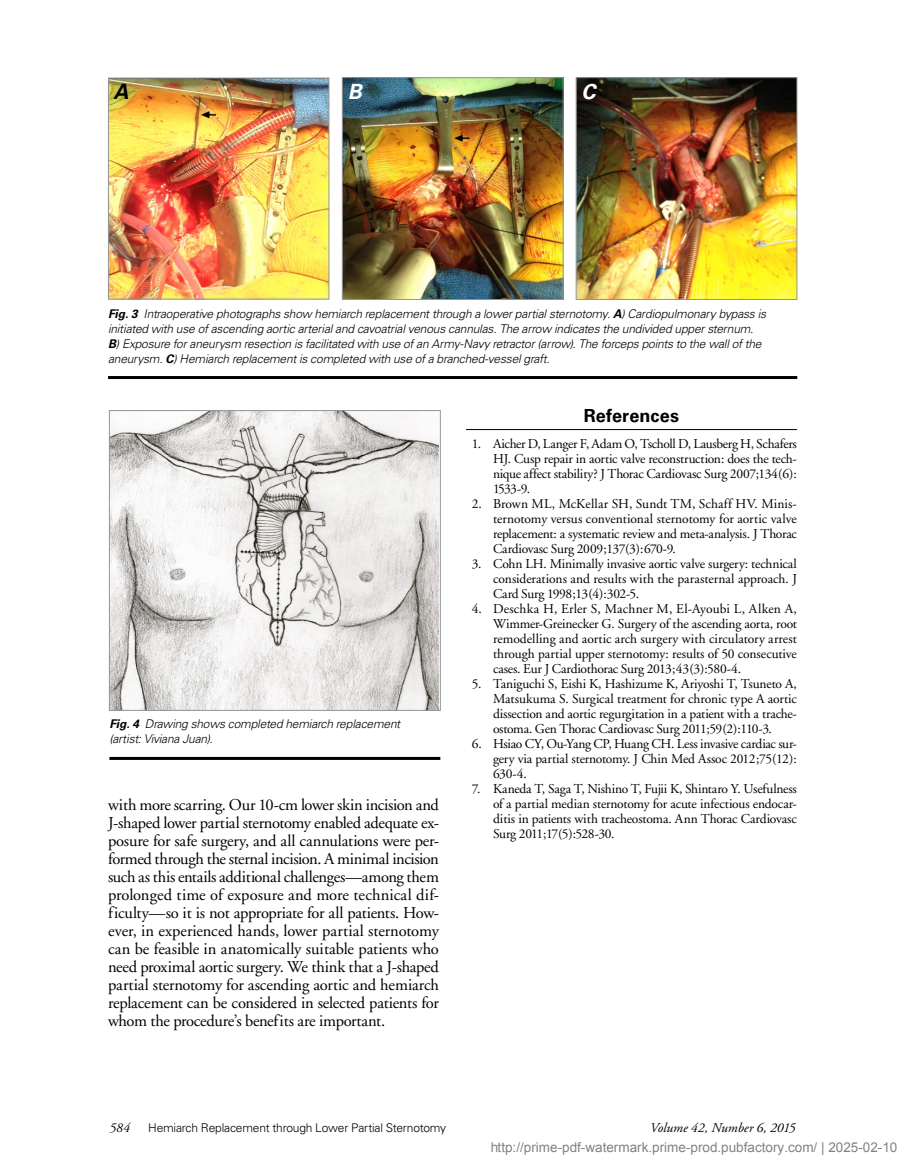
<style>
.page{position:relative;width:905px;height:1175px;background:#fff}
.page>*{position:absolute;margin:0;border:0;box-sizing:border-box;transform-origin:0 0}
.t1{font:italic 700 21px "Univers LT";color:#fff}
.t2{font:italic 700 21px "Univers LT";color:#000}
.t3{font:700 18px "Univers LT";letter-spacing:.01em;color:#000}
.t4{font:16.5px/18px "Adobe Garamond";letter-spacing:-.02em;color:#000;text-align:justify}
.t5{font:13.5px/15px "Adobe Garamond";letter-spacing:-.015em;color:#000;text-align:justify}
.t6{font:13.5px "Arial";color:rgb(0 0 0/.5)}
.t7{font:italic 13.5px "Adobe Garamond";color:#000}
.t8{font:italic 300 12px/15px "Univers LT";letter-spacing:-.015em;color:#000}
.t9{font:300 12px "Univers LT";letter-spacing:-.015em;color:#000}
.s1{font-weight:700}
</style>
<div class="page">
<hr style="left:466px;top:429px;width:330px;height:1px;background:#000">
<hr style="left:109px;top:757px;width:331px;height:3px;background:#000">
<img style="left:111px;top:412px;width:327px;height:296px">
<div style="left:109px;top:410px;width:331px;height:300px;border:1px solid #939598"></div>
<hr style="left:108px;top:376px;width:689px;height:3px;background:#000">
<img style="left:110px;top:80px;width:217px;height:217px">
<div style="left:108px;top:78px;width:221px;height:221px;border:1px solid #939598"></div>
<img style="left:344px;top:79px;width:217px;height:219px">
<div style="left:342px;top:77px;width:221px;height:223px;border:1px solid #939598"></div>
<img style="left:577px;top:79px;width:218px;height:219px">
<div style="left:575px;top:77px;width:222px;height:223px;border:1px solid #939598"></div>
<h1 class="t2" style="left:113px;top:79px;width:17px">A</h1>
<h1 class="t1" style="left:348px;top:79px;width:16px">B</h1>
<h1 class="t1" style="left:581px;top:79px;width:16px">C</h1>
<p class="t8" style="left:108px;top:306px;width:659px"><span class="s1">Fig. 3</span> Intraoperative photographs show hemiarch replacement through a lower partial sternotomy. <span class="s1">A</span>) Cardiopulmonary bypass is initiated with use of ascending aortic arterial and cavoatrial venous cannulas. The arrow indicates the undivided upper sternum.<br><span class="s1">B</span>) Exposure for aneurysm resection is facilitated with use of an Army-Navy retractor (arrow). The forceps points to the wall of the aneurysm. <span class="s1">C</span>) Hemiarch replacement is completed with use of a branched-vessel graft.</p>
<p class="t8" style="left:109px;top:716px;width:292px"><span class="s1">Fig. 4</span> Drawing shows completed hemiarch replacement (artist: Viviana Juan).</p>
<p class="t4" style="left:108px;top:796px;width:332px">with more scarring. Our 10-cm lower skin incision and J-shaped lower partial sternotomy enabled adequate ex&shy;posure for safe surgery, and all cannulations were per&shy;formed through the sternal incision. A minimal incision such as this entails additional challenges—among them prolonged time of exposure and more technical dif&shy;ficulty—so it is not appropriate for all patients. How&shy;ever, in experienced hands, lower partial sternotomy can be feasible in anatomically suitable patients who need proximal aortic surgery. We think that a J-shaped partial sternotomy for ascending aortic and hemiarch replacement can be considered in selected patients for whom the procedure’s benefits are important.</p>
<h2 class="t3" style="left:583px;top:405px;width:97px">References</h2>
<p class="t5" style="left:493px;top:436px;width:305px;text-indent:-21px">1. Aicher D, Langer F, Adam O, Tscholl D, Lausberg H, Schafers HJ. Cusp repair in aortic valve reconstruction: does the tech&shy;nique affect stability? J Thorac Cardiovasc Surg 2007;134(6):<br>1533-9.</p>
<p class="t5" style="left:493px;top:496px;width:305px;text-indent:-21px">2. Brown ML, McKellar SH, Sundt TM, Schaff HV. Minis&shy;ternotomy versus conventional sternotomy for aortic valve replacement: a systematic review and meta-analysis. J Thorac Cardiovasc Surg 2009;137(3):670-9.</p>
<p class="t5" style="left:493px;top:556px;width:305px;text-indent:-21px">3. Cohn LH. Minimally invasive aortic valve surgery: technical considerations and results with the parasternal approach. J Card Surg 1998;13(4):302-5.</p>
<p class="t5" style="left:493px;top:601px;width:305px;text-indent:-21px">4. Deschka H, Erler S, Machner M, El-Ayoubi L, Alken A, Wimmer-Greinecker G. Surgery of the ascending aorta, root remodelling and aortic arch surgery with circulatory arrest through partial upper sternotomy: results of 50 consecutive cases. Eur J Cardiothorac Surg 2013;43(3):580-4.</p>
<p class="t5" style="left:493px;top:676px;width:305px;text-indent:-21px">5. Taniguchi S, Eishi K, Hashizume K, Ariyoshi T, Tsuneto A, Matsukuma S. Surgical treatment for chronic type A aortic dissection and aortic regurgitation in a patient with a trache&shy;ostoma. Gen Thorac Cardiovasc Surg 2011;59(2):110-3.</p>
<p class="t5" style="left:493px;top:736px;width:305px;text-indent:-21px">6. Hsiao CY, Ou-Yang CP, Huang CH. Less invasive cardiac sur&shy;gery via partial sternotomy. J Chin Med Assoc 2012;75(12):<br>630-4.</p>
<p class="t5" style="left:493px;top:781px;width:305px;text-indent:-21px">7. Kaneda T, Saga T, Nishino T, Fujii K, Shintaro Y. Usefulness of a partial median sternotomy for acute infectious endocar&shy;ditis in patients with tracheostoma. Ann Thorac Cardiovasc Surg 2011;17(5):528-30.</p>
<p class="t7" style="left:110px;top:1120px;width:22px">584</p>
<p class="t9" style="left:148px;top:1120px;width:299px">Hemiarch Replacement through Lower Partial Sternotomy</p>
<p class="t7" style="left:650px;top:1120px;width:147px">Volume 42, Number 6, 2015</p>
<p class="t6" style="left:490px;top:1140px;width:409px">http://prime-pdf-watermark.prime-prod.pubfactory.com/ | 2025-02-10</p>
</div>
